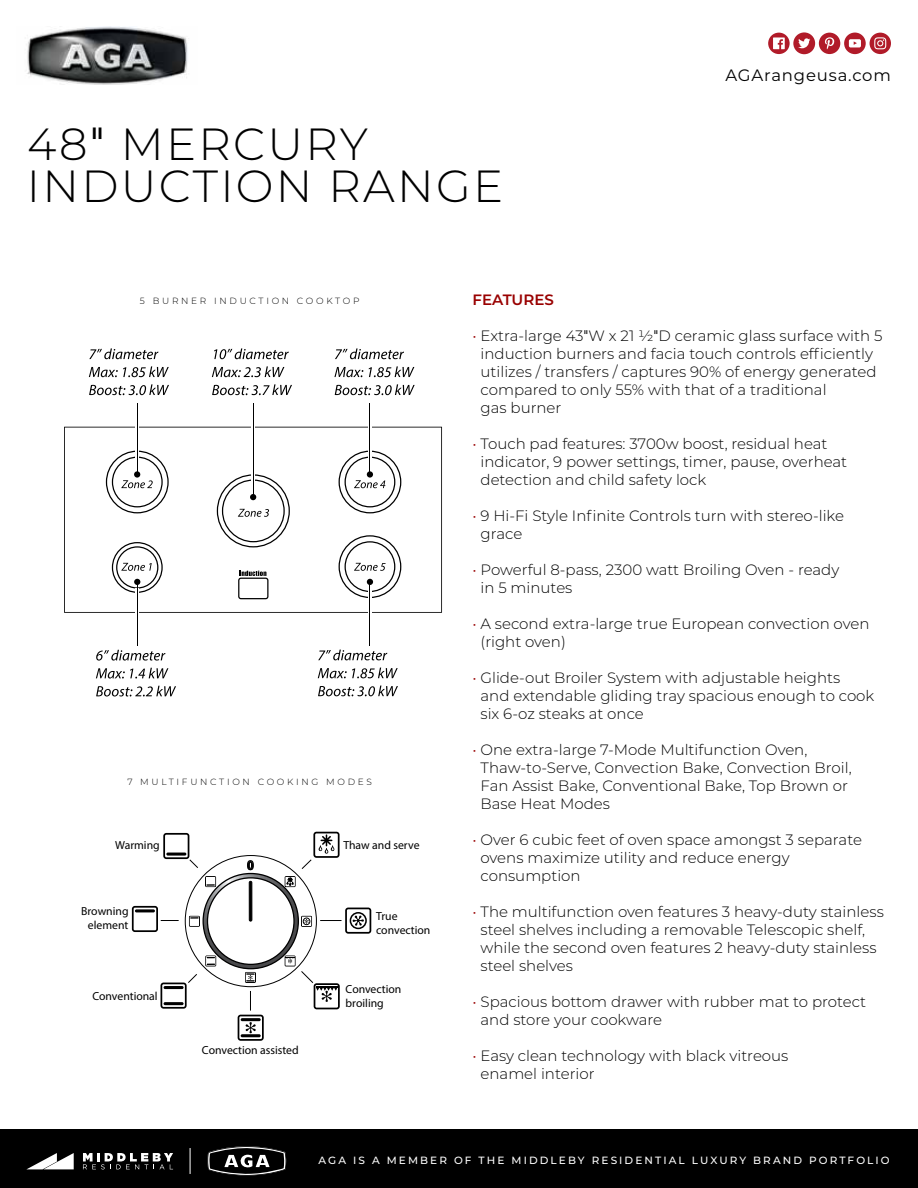
<style>
.page{position:relative;width:918px;height:1188px;background:#fff}
.page>*{position:absolute;margin:0;border:0;box-sizing:border-box;transform-origin:0 0}
.t1{font:300 45px/42px "Montserrat";letter-spacing:.05em;color:#000}
.t2{font:16.5px "Montserrat";letter-spacing:.05em;color:#000}
.t3{font:300 15px/18px "Montserrat";color:#000}
.t4{font:600 15px "Montserrat";color:#900}
.t5{font:700 12.45px "Arial";color:#000}
.t6{font:11.7px/14.1px "Myriad Pro";color:#000}
.t7{font:500 10.5px "Montserrat";letter-spacing:.2em;color:#fff}
.t8{font:300 9px "Montserrat";letter-spacing:.3em;color:#000}
.s1{font-family:"Trade Gothic LT Std Cn 18";font-weight:400}
.s2{color:#900}
</style>
<div class="page">
<svg style="left:768px;top:32px;width:123px;height:22px"></svg>
<div style="left:0;top:1130px;width:918px;height:58px;background:#000"></div>
<svg style="left:83px;top:1153px;width:90px;height:16px"></svg>
<svg style="left:27px;top:1153px;width:47px;height:16px"></svg>
<svg style="left:207px;top:1146px;width:79px;height:30px"></svg>
<svg style="left:190px;top:1148px;width:1px;height:26px"></svg>
<svg style="left:64px;top:427px;width:378px;height:186px"></svg>
<svg style="left:238px;top:571px;width:30px;height:28px"></svg>
<svg style="left:318px;top:650px;width:69px;height:10px"></svg>
<svg style="left:318px;top:668px;width:80px;height:10px"></svg>
<svg style="left:318px;top:686px;width:80px;height:10px"></svg>
<svg style="left:89px;top:348px;width:69px;height:11px"></svg>
<svg style="left:89px;top:366px;width:80px;height:11px"></svg>
<svg style="left:89px;top:384px;width:80px;height:11px"></svg>
<svg style="left:214px;top:348px;width:75px;height:11px"></svg>
<svg style="left:212px;top:366px;width:72px;height:11px"></svg>
<svg style="left:212px;top:384px;width:80px;height:11px"></svg>
<svg style="left:335px;top:348px;width:69px;height:11px"></svg>
<svg style="left:334px;top:367px;width:29px;height:10px"></svg>
<svg style="left:369px;top:366px;width:45px;height:11px"></svg>
<svg style="left:335px;top:384px;width:80px;height:11px"></svg>
<svg style="left:96px;top:650px;width:69px;height:11px"></svg>
<svg style="left:96px;top:668px;width:72px;height:11px"></svg>
<svg style="left:96px;top:686px;width:80px;height:11px"></svg>
<hr style="left:136px;top:405px;width:3px;height:62px;background:#fff">
<hr style="left:137px;top:403px;width:1px;height:71px;background:#000">
<hr style="left:252px;top:405px;width:3px;height:84px;background:#fff">
<hr style="left:253px;top:403px;width:1px;height:94px;background:#000">
<svg style="left:368px;top:405px;width:4px;height:46px"></svg>
<hr style="left:370px;top:403px;width:1px;height:71px;background:#000">
<hr style="left:136px;top:588px;width:3px;height:56px;background:#fff">
<hr style="left:137px;top:582px;width:1px;height:64px;background:#000">
<svg style="left:368px;top:598px;width:4px;height:46px"></svg>
<hr style="left:370px;top:582px;width:1px;height:64px;background:#000">
<svg style="left:112px;top:542px;width:51px;height:51px"></svg>
<svg style="left:106px;top:451px;width:63px;height:62px"></svg>
<svg style="left:217px;top:474px;width:73px;height:73px"></svg>
<svg style="left:339px;top:451px;width:62px;height:62px"></svg>
<svg style="left:339px;top:535px;width:62px;height:63px"></svg>
<svg style="left:132px;top:832px;width:239px;height:209px"></svg>
<img style="left:27px;top:27px;width:161px;height:58px">
<h1 class="t1" style="left:27px;top:122px;width:478px">48<span class="s1">"</span> MERCURY<br>INDUCTION RANGE</h1>
<p class="t2" style="left:725px;top:64px;width:167px">AGArangeusa.com</p>
<p class="t8" style="left:140px;top:294px;width:221px">5 BURNER INDUCTION COOKTOP</p>
<p class="t8" style="left:127px;top:776px;width:246px">7 MULTIFUNCTION COOKING MODES</p>
<p class="t6" style="left:115px;top:838px;width:46px">Warming</p>
<p class="t6" style="left:343px;top:838px;width:78px">Thaw and serve</p>
<p class="t6" style="left:81px;top:904px;width:49px;text-align:center">Browning element</p>
<p class="t6" style="left:92px;top:989px;width:67px">Conventional</p>
<p class="t5" style="left:247px;top:857px;width:8px">0</p>
<p class="t6" style="left:202px;top:1043px;width:98px">Convection assisted</p>
<p class="t6" style="left:376px;top:909px;width:56px">True convection</p>
<p class="t6" style="left:346px;top:982px;width:57px">Convection broiling</p>
<p class="t4" style="left:472px;top:289px;width:83px">FEATURES</p>
<p class="t3" style="left:481px;top:326px;width:403px;text-indent:-8px"><span class="s2">•</span> Extra-large 43<span class="s1">"</span>W x 21 ½<span class="s1">"</span>D ceramic glass surface with 5 induction burners and facia touch controls efficiently utilizes / transfers / captures 90% of energy generated compared to only 55% with that of a traditional<br>gas burner</p>
<p class="t3" style="left:481px;top:434px;width:368px;text-indent:-8px"><span class="s2">•</span> Touch pad features: 3700w boost, residual heat indicator, 9 power settings, timer, pause, overheat detection and child safety lock</p>
<p class="t3" style="left:481px;top:506px;width:365px;text-indent:-8px"><span class="s2">•</span> 9 Hi-Fi Style Infinite Controls turn with stereo-like grace</p>
<p class="t3" style="left:481px;top:560px;width:360px;text-indent:-8px"><span class="s2">•</span> Powerful 8-pass, 2300 watt Broiling Oven - ready in 5 minutes</p>
<p class="t3" style="left:481px;top:614px;width:390px;text-indent:-8px"><span class="s2">•</span> A second extra-large true European convection oven (right oven)</p>
<p class="t3" style="left:481px;top:668px;width:395px;text-indent:-8px"><span class="s2">•</span> Glide-out Broiler System with adjustable heights<br>and extendable gliding tray spacious enough to cook six 6-oz steaks at once</p>
<p class="t3" style="left:481px;top:740px;width:373px;text-indent:-8px"><span class="s2">•</span> One extra-large 7-Mode Multifunction Oven, Thaw-to-Serve, Convection Bake, Convection Broil, Fan Assist Bake, Conventional Bake, Top Brown or Base Heat Modes</p>
<p class="t3" style="left:481px;top:830px;width:383px;text-indent:-8px"><span class="s2">•</span> Over 6 cubic feet of oven space amongst 3 separate ovens maximize utility and reduce energy consumption</p>
<p class="t3" style="left:481px;top:902px;width:405px;text-indent:-8px"><span class="s2">•</span> The multifunction oven features 3 heavy-duty stainless steel shelves including a removable Telescopic shelf, while the second oven features 2 heavy-duty stainless steel shelves</p>
<p class="t3" style="left:481px;top:992px;width:387px;text-indent:-8px"><span class="s2">•</span> Spacious bottom drawer with rubber mat to protect and store your cookware</p>
<p class="t3" style="left:481px;top:1046px;width:309px;text-indent:-8px"><span class="s2">•</span> Easy clean technology with black vitreous enamel interior</p>
<p class="t7" style="left:319px;top:1153px;width:573px">AGA IS A MEMBER OF THE MIDDLEBY RESIDENTIAL LUXURY BRAND PORTFOLIO</p>
</div>
